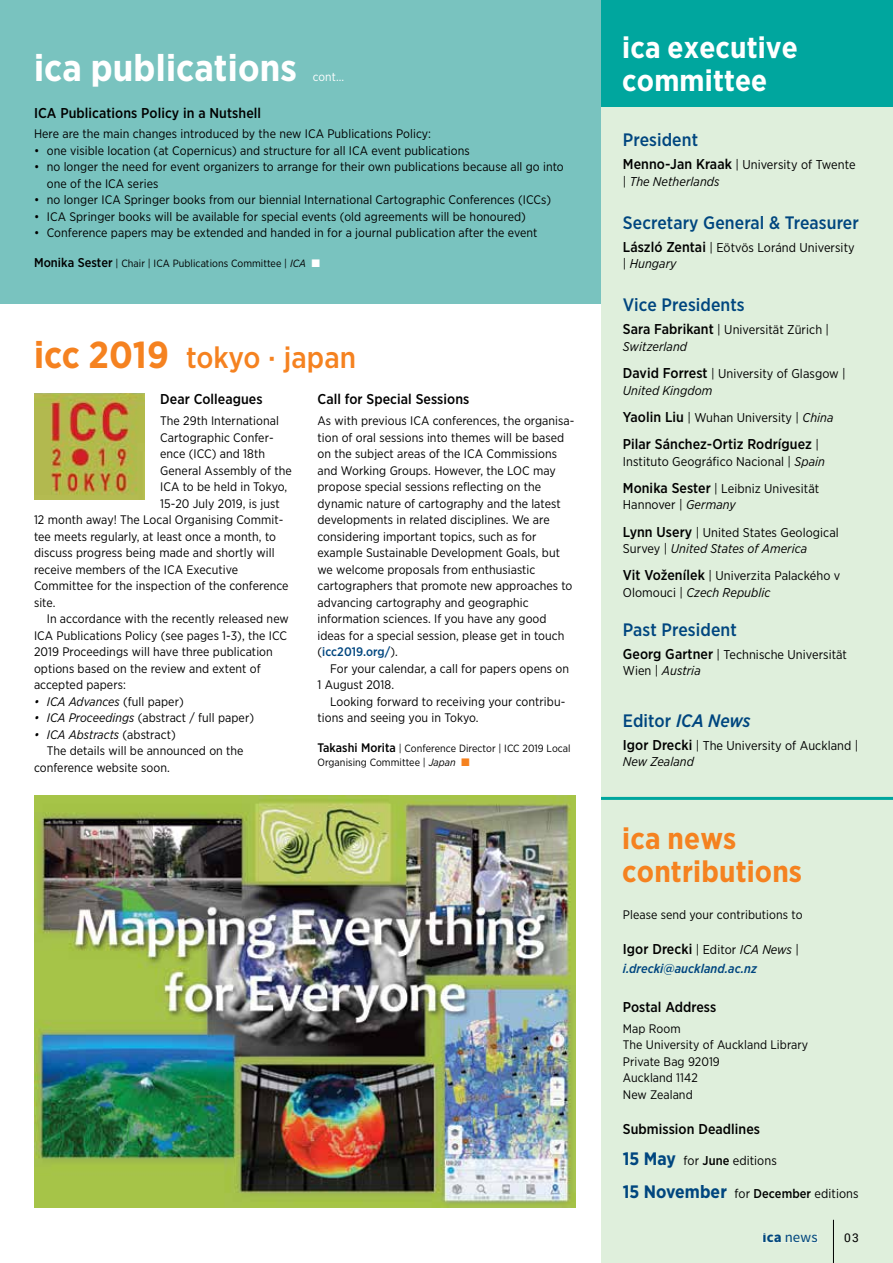
<style>
.page{position:relative;width:893px;height:1263px;background:#fff}
.page>*{position:absolute;margin:0;border:0;box-sizing:border-box;transform-origin:0 0}
.t1{font:700 37.5px "Gotham Narrow";letter-spacing:.005em;color:#fff}
.t2{font:700 30px/33px "Gotham Narrow";letter-spacing:.005em;color:#fff}
.t3{font:700 30px/33px "Gotham Narrow";letter-spacing:.005em;color:#f58220}
.t4{font:500 30px "Gotham Narrow";letter-spacing:.005em;color:#f58220}
.t5{font:500 18px "Gotham Narrow";letter-spacing:.005em;color:#00467f}
.t6{font:italic 500 18px "Gotham Narrow";color:#00467f}
.t7{font:14.7px "Source Sans Pro";color:#00467f}
.t8{font:500 14.25px "Gotham Narrow";letter-spacing:.005em;color:#000}
.t9{font:12.75px/16.5px "Gotham Narrow";letter-spacing:.005em;color:#000}
.t10{font:italic 500 12.75px "Gotham Narrow";letter-spacing:.005em;color:#00467f}
.t11{font:italic 12.75px "Gotham Narrow";letter-spacing:.005em;color:#000}
.t12{font:12.3px/16.5px "Gotham Narrow";letter-spacing:.005em;color:#000}
.t13{font:italic 12.3px "Gotham Narrow";letter-spacing:.005em;color:#000}
.t14{font:12px "Gotham Narrow";color:#fff}
.t15{font:12px "Roboto";color:#000}
.t16{font:10.5px/13.5px "Gotham Narrow";letter-spacing:.005em;color:#000}
.s1{font-weight:500;font-size:12.75px}
.s2{font-style:italic}
.s3{font-weight:700;font-size:37.5px}
.s4{font-style:normal}
.s5{font-weight:500;color:#00467f}
.s6{font-weight:500;font-size:12.3px}
.s7{font-weight:500;font-size:14.25px}
.s8{font-weight:400;font-size:12.75px}
.s9{font-weight:400;font-style:italic;font-size:12.75px}
.s10{font-weight:700;font-size:18px;color:#00467f}
.s11{font-weight:500}
.s12{font-weight:700}
</style>
<div class="page">
<div style="left:0;top:0;width:601px;height:303px;background:#79c3bf"></div>
<div style="left:601px;top:0;width:292px;height:1263px;background:#dfefdc"></div>
<hr style="left:833px;top:1220px;width:1px;height:43px;background:#000">
<img style="left:34px;top:796px;width:541px;height:412px">
<img style="left:34px;top:393px;width:111px;height:107px">
<div style="left:601px;top:0;width:292px;height:106px;background:#00a69e"></div>
<hr style="left:601px;top:797px;width:292px;height:3px;background:#00a69e">
<h1 class="t1" style="left:34px;top:44px;width:264px">ica publications</h1>
<p class="t14" style="left:313px;top:69px;width:33px">cont...</p>
<p class="t8" style="left:34px;top:104px;width:229px">ICA Publications Policy in a Nutshell</p>
<p class="t12" style="left:34px;top:125px;width:399px">Here are the main changes introduced by the new ICA Publications Policy:</p>
<p class="t12" style="left:34px;top:142px;width:437px">• one visible location (at Copernicus) and structure for all ICA event publications</p>
<p class="t12" style="left:47px;top:158px;width:518px;text-indent:-13px">• no longer the need for event organizers to arrange for their own publications because all go into one of the ICA series</p>
<p class="t12" style="left:34px;top:191px;width:518px">• no longer ICA Springer books from our biennial International Cartographic Conferences (ICCs)</p>
<p class="t12" style="left:34px;top:208px;width:493px">• ICA Springer books will be available for special events (old agreements will be honoured)</p>
<p class="t12" style="left:34px;top:224px;width:505px">• Conference papers may be extended and handed in for a journal publication after the event</p>
<p class="t16" style="left:34px;top:257px;width:274px"><span class="s1">Monika Sester</span> | Chair | ICA Publications Committee | <span class="s2">ICA</span></p>
<h2 class="t4" style="left:34px;top:338px;width:324px"><span class="s3">icc 2019</span> tokyo · japan</h2>
<p class="t8" style="left:160px;top:390px;width:104px">Dear Colleagues</p>
<p class="t12" style="left:160px;top:412px;width:120px">The 29th International</p>
<p class="t12" style="left:160px;top:429px;width:115px">Cartographic Confer-</p>
<p class="t12" style="left:160px;top:445px;width:106px">ence (ICC) and 18th</p>
<p class="t12" style="left:160px;top:462px;width:133px">General Assembly of the</p>
<p class="t12" style="left:160px;top:478px;width:129px">ICA to be held in Tokyo,</p>
<p class="t12" style="left:160px;top:495px;width:121px">15-20 July 2019, is just</p>
<p class="t12" style="left:34px;top:511px;width:251px">12 month away! The Local Organising Commit-</p>
<p class="t12" style="left:34px;top:528px;width:244px">tee meets regularly, at least once a month, to</p>
<p class="t12" style="left:34px;top:544px;width:242px">discuss progress being made and shortly will</p>
<p class="t12" style="left:34px;top:561px;width:206px">receive members of the ICA Executive</p>
<p class="t12" style="left:34px;top:577px;width:256px">Committee for the inspection of the conference</p>
<p class="t12" style="left:34px;top:594px;width:23px">site.</p>
<p class="t12" style="left:47px;top:610px;width:244px">In accordance with the recently released new</p>
<p class="t12" style="left:34px;top:627px;width:255px">ICA Publications Policy (see pages 1-3), the ICC</p>
<p class="t12" style="left:34px;top:643px;width:240px">2019 Proceedings will have three publication</p>
<p class="t12" style="left:34px;top:660px;width:228px">options based on the review and extent of</p>
<p class="t12" style="left:34px;top:676px;width:93px">accepted papers:</p>
<p class="t13" style="left:34px;top:694px;width:151px">• ICA Advances <span class="s4">(full paper)</span></p>
<p class="t12" style="left:34px;top:709px;width:222px"><span class="s2">• ICA Proceedings</span> (abstract / full paper)</p>
<p class="t13" style="left:34px;top:727px;width:143px">• ICA Abstracts <span class="s4">(abstract)</span></p>
<p class="t12" style="left:47px;top:742px;width:198px">The details will be announced on the</p>
<p class="t12" style="left:34px;top:759px;width:137px">conference website soon.</p>
<p class="t8" style="left:317px;top:390px;width:153px">Call for Special Sessions</p>
<p class="t12" style="left:317px;top:412px;width:258px">As with previous ICA conferences, the organisa&shy;tion of oral sessions into themes will be based on the subject areas of the ICA Commissions and Working Groups. However, the LOC may propose special sessions reflecting on the dynamic nature of cartography and the latest developments in related disciplines. We are considering important topics, such as for example Sustainable Development Goals, but we welcome proposals from enthusiastic cartographers that promote new approaches to advancing cartography and geographic information sciences. If you have any good ideas for a special session, please get in touch (<span class="s5">icc2019.org/</span>).</p>
<p class="t12" style="left:317px;top:660px;width:253px;text-indent:13px">For your calendar, a call for papers opens on<br>1 August 2018.</p>
<p class="t12" style="left:317px;top:693px;width:249px;text-indent:13px">Looking forward to receiving your contribu&shy;tions and seeing you in Tokyo.</p>
<p class="t16" style="left:317px;top:741px;width:255px"><span class="s6">Takashi Morita</span> | Conference Director | ICC 2019 Local<br>Organising Committee | <span class="s2">Japan</span></p>
<h2 class="t2" style="left:622px;top:31px;width:177px">ica executive committee</h2>
<h3 class="t5" style="left:623px;top:128px;width:77px">President</h3>
<p class="t9" style="left:623px;top:156px;width:234px"><span class="s7">Menno-Jan Kraak</span> | University of Twente | <span class="s2">The Netherlands</span></p>
<h3 class="t5" style="left:623px;top:211px;width:238px">Secretary General &amp; Treasurer</h3>
<p class="t9" style="left:623px;top:239px;width:233px"><span class="s7">László Zentai</span> | Eötvös Loránd University | <span class="s2">Hungary</span></p>
<h3 class="t5" style="left:623px;top:293px;width:123px">Vice Presidents</h3>
<p class="t9" style="left:623px;top:321px;width:208px"><span class="s7">Sara Fabrikant</span> | Universität Zürich |<br><span class="s2">Switzerland</span></p>
<p class="t9" style="left:623px;top:365px;width:224px"><span class="s7">David Forrest</span> | University of Glasgow |<br><span class="s2">United Kingdom</span></p>
<p class="t9" style="left:623px;top:409px;width:212px"><span class="s7">Yaolin Liu</span> | Wuhan University | <span class="s2">China</span></p>
<p class="t8" style="left:623px;top:435px;width:198px">Pilar Sánchez-Ortiz Rodríguez <span class="s8">|</span></p>
<p class="t9" style="left:623px;top:447px;width:204px;line-height:27.3px">Instituto Geográfico Nacional | <span class="s2">Spain<br></span><span class="s7">Monika Sester</span> | Leibniz Univesität</p>
<p class="t9" style="left:623px;top:491px;width:218px;line-height:27.3px">Hannover | <span class="s2">Germany<br></span><span class="s7">Lynn Usery</span> | United States Geological</p>
<p class="t9" style="left:623px;top:535px;width:219px;line-height:27.3px">Survey | <span class="s2">United States of America<br></span><span class="s7">Vit Voženílek</span> | Univerzita Palackého v</p>
<p class="t11" style="left:623px;top:584px;width:149px"><span class="s4">Olomouci |</span> Czech Republic</p>
<h3 class="t5" style="left:623px;top:618px;width:115px">Past President</h3>
<p class="t9" style="left:623px;top:646px;width:226px"><span class="s7">Georg Gartner</span> | Technische Universität<br>Wien | <span class="s2">Austria</span></p>
<h3 class="t6" style="left:623px;top:709px;width:129px"><span class="s4">Editor</span> ICA News</h3>
<p class="t9" style="left:623px;top:737px;width:237px"><span class="s7">Igor Drecki</span> | The University of Auckland |<br><span class="s2">New Zealand</span></p>
<h2 class="t3" style="left:622px;top:822px;width:181px">ica news contributions</h2>
<p class="t12" style="left:623px;top:906px;width:181px">Please send your contributions to</p>
<p class="t8" style="left:623px;top:940px;width:178px">Igor Drecki <span class="s8">| Editor</span> <span class="s9">ICA News</span> <span class="s8">|</span></p>
<p class="t10" style="left:623px;top:960px;width:136px">i.drecki@auckland.ac.nz</p>
<p class="t8" style="left:623px;top:998px;width:95px">Postal Address</p>
<p class="t12" style="left:623px;top:1020px;width:187px">Map Room<br>The University of Auckland Library<br>Private Bag 92019<br>Auckland 1142<br>New Zealand</p>
<p class="t8" style="left:623px;top:1120px;width:139px">Submission Deadlines</p>
<p class="t9" style="left:623px;top:1152px;width:155px"><span class="s10">15 May</span> for <span class="s11">June</span> editions</p>
<p class="t9" style="left:623px;top:1185px;width:237px"><span class="s10">15 November</span> for <span class="s11">December</span> editions</p>
<p class="t7" style="left:762px;top:1228px;width:57px"><span class="s12">ica</span> news</p>
<p class="t15" style="left:844px;top:1229px;width:16px">03</p>
</div>
